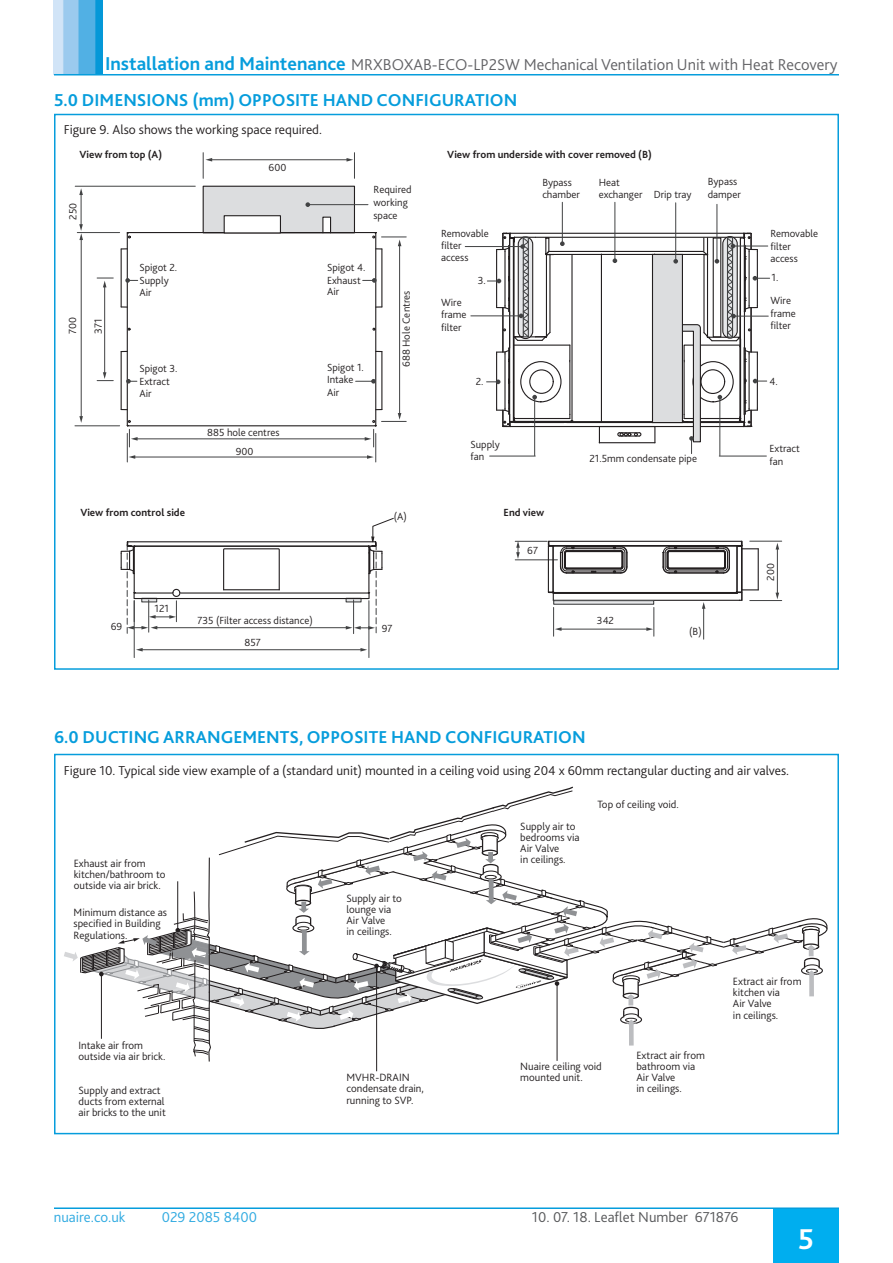
<style>
.page{position:relative;width:893px;height:1263px;background:#fff}
.page>*{position:absolute;margin:0;border:0;box-sizing:border-box;transform-origin:0 0}
.t1{font:700 30px "Bliss 2";color:#fff}
.t2{font:700 18px "Bliss 2";color:#069ddc}
.t3{font:300 16.5px "Bliss 2";color:#636366}
.t4{font:300 15px "Bliss 2";color:#57585a}
.t5{font:300 15px "Bliss 2";color:#30aae1}
.t6{font:300 13.5px "Bliss 2";color:#231f20}
.t7{font:300 11.1px/11.2px "Bliss 2";color:#231f20}
.t8{font:300 10.8px/12.3px "Bliss 2";color:#231f20}
.t9{font:700 10.8px "Bliss 2";color:#231f20}
.s1{font-weight:700;font-size:19.5px;color:#069ddc}
</style>
<div class="page">
<div style="left:773px;top:1209px;width:66px;height:54px;background:#00aeef"></div>
<img style="left:54px;top:0;width:49px;height:74px">
<hr style="left:54px;top:74px;width:785px;height:1px;background:#069ddc">
<hr style="left:54px;top:1207px;width:785px;height:2px;background:#069ddc">
<div style="left:54px;top:754px;width:785px;height:380px;border:2px solid #069ddc"></div>
<div style="left:203px;top:186px;width:151px;height:47px;background:#dcdddf"></div>
<div style="left:203px;top:186px;width:152px;height:47px;border:1px solid #231f20"></div>
<div style="left:323px;top:217px;width:8px;height:16px;background:#fff"></div>
<div style="left:322px;top:217px;width:9px;height:16px;border:1px solid #231f20"></div>
<hr style="left:134px;top:601px;width:1px;height:57px;background:#414243">
<hr style="left:369px;top:601px;width:1px;height:57px;background:#414243">
<hr style="left:75px;top:425px;width:45px;height:1px;background:#414243">
<hr style="left:77px;top:232px;width:43px;height:1px;background:#414243">
<hr style="left:75px;top:186px;width:120px;height:1px;background:#414243">
<hr style="left:750px;top:541px;width:32px;height:1px;background:#414243">
<hr style="left:750px;top:600px;width:32px;height:1px;background:#414243">
<hr style="left:515px;top:541px;width:32px;height:1px;background:#414243">
<hr style="left:515px;top:559px;width:42px;height:1px;background:#414243">
<div style="left:127px;top:232px;width:249px;height:1px;border:1px solid #231f20"></div>
<hr style="left:375px;top:233px;width:1px;height:193px;background:#231f20">
<svg style="left:126px;top:232px;width:5px;height:6px"></svg>
<hr style="left:127px;top:233px;width:1px;height:193px;background:#231f20">
<hr style="left:381px;top:249px;width:1px;height:58px;background:#231f20">
<hr style="left:381px;top:352px;width:1px;height:57px;background:#231f20">
<hr style="left:121px;top:352px;width:1px;height:57px;background:#231f20">
<hr style="left:121px;top:249px;width:1px;height:58px;background:#231f20">
<div style="left:224px;top:216px;width:56px;height:17px;background:#fff"></div>
<div style="left:224px;top:215px;width:57px;height:18px;border:1px solid #231f20"></div>
<hr style="left:490px;top:456px;width:45px;height:1px;background:#414243">
<hr style="left:534px;top:397px;width:1px;height:59px;background:#414243">
<hr style="left:719px;top:456px;width:47px;height:1px;background:#414243">
<hr style="left:719px;top:397px;width:1px;height:59px;background:#414243">
<hr style="left:471px;top:316px;width:50px;height:1px;background:#414243">
<svg style="left:363px;top:278px;width:14px;height:5px"></svg>
<svg style="left:356px;top:379px;width:20px;height:5px"></svg>
<svg style="left:125px;top:278px;width:13px;height:5px"></svg>
<svg style="left:126px;top:379px;width:11px;height:5px"></svg>
<hr style="left:353px;top:600px;width:1px;height:34px;background:#414243">
<hr style="left:141px;top:649px;width:221px;height:1px;background:#414243">
<svg style="left:136px;top:648px;width:7px;height:3px"></svg>
<svg style="left:360px;top:648px;width:7px;height:3px"></svg>
<hr style="left:211px;top:159px;width:137px;height:1px;background:#414243">
<svg style="left:347px;top:153px;width:8px;height:25px"></svg>
<svg style="left:203px;top:153px;width:9px;height:25px"></svg>
<svg style="left:120px;top:517px;width:274px;height:116px"></svg>
<hr style="left:81px;top:194px;width:1px;height:31px;background:#414243">
<svg style="left:79px;top:188px;width:4px;height:7px"></svg>
<hr style="left:81px;top:239px;width:1px;height:178px;background:#414243">
<svg style="left:79px;top:416px;width:4px;height:7px"></svg>
<svg style="left:79px;top:224px;width:4px;height:16px"></svg>
<hr style="left:104px;top:286px;width:1px;height:87px;background:#414243">
<svg style="left:97px;top:372px;width:16px;height:9px"></svg>
<svg style="left:97px;top:278px;width:16px;height:9px"></svg>
<hr style="left:399px;top:245px;width:1px;height:169px;background:#414243">
<svg style="left:372px;top:232px;width:34px;height:17px"></svg>
<hr style="left:703px;top:607px;width:1px;height:32px;background:#414243">
<hr style="left:777px;top:548px;width:1px;height:46px;background:#414243">
<svg style="left:776px;top:543px;width:3px;height:6px"></svg>
<svg style="left:775px;top:593px;width:4px;height:6px"></svg>
<svg style="left:516px;top:541px;width:4px;height:18px"></svg>
<svg style="left:121px;top:409px;width:285px;height:53px"></svg>
<hr style="left:465px;top:246px;width:57px;height:1px;background:#414243">
<svg style="left:547px;top:540px;width:212px;height:96px"></svg>
<hr style="left:308px;top:204px;width:60px;height:1px;background:#414243">
<svg style="left:305px;top:202px;width:5px;height:5px"></svg>
<svg style="left:487px;top:201px;width:283px;height:253px"></svg>
<hr style="left:376px;top:966px;width:1px;height:105px;background:#231f20">
<svg style="left:64px;top:786px;width:763px;height:277px"></svg>
<h3 class="t3" style="left:105px;top:54px;width:734px"><span class="s1">Installation and Maintenance</span> MRXBOXAB-ECO-LP2SW Mechanical Ventilation Unit with Heat Recovery</h3>
<p class="t2" style="left:54px;top:88px;width:465px">5.0 DIMENSIONS (mm) OPPOSITE HAND CONFIGURATION</p>
<p class="t6" style="left:64px;top:121px;width:260px">Figure 9. Also shows the working space required.</p>
<p class="t9" style="left:79px;top:148px;width:84px">View from top (A)</p>
<p class="t8" style="left:66px;top:220px;width:18px;rotate:-90deg">250</p>
<p class="t8" style="left:66px;top:334px;width:19px;rotate:-90deg">700</p>
<p class="t8" style="left:92px;top:334px;width:16px;rotate:-90deg">371</p>
<p class="t8" style="left:139px;top:261px;width:39px">Spigot 2.</p>
<p class="t8" style="left:139px;top:274px;width:31px">Supply</p>
<p class="t8" style="left:139px;top:286px;width:14px">Air</p>
<p class="t8" style="left:139px;top:362px;width:40px">Spigot 3.<br>Extract<br>Air</p>
<p class="t9" style="left:80px;top:506px;width:106px">View from control side</p>
<p class="t8" style="left:269px;top:161px;width:19px">600</p>
<p class="t8" style="left:207px;top:426px;width:74px">885 hole centres</p>
<p class="t8" style="left:236px;top:445px;width:19px">900</p>
<p class="t8" style="left:155px;top:602px;width:16px">121</p>
<p class="t8" style="left:373px;top:183px;width:40px;line-height:13px">Required working space</p>
<p class="t8" style="left:327px;top:256px;width:40px;line-height:23.5px">Spigot 4.<br>Air</p>
<p class="t8" style="left:327px;top:274px;width:35px">Exhaust</p>
<p class="t8" style="left:327px;top:361px;width:38px">Spigot 1.</p>
<p class="t8" style="left:327px;top:386px;width:14px">Air</p>
<p class="t8" style="left:327px;top:373px;width:28px">Intake</p>
<p class="t8" style="left:400px;top:367px;width:78px;rotate:-90deg">688 Hole Centres</p>
<p class="t8" style="left:394px;top:510px;width:15px">(A)</p>
<p class="t8" style="left:197px;top:614px;width:117px">735 (Filter access distance)</p>
<p class="t8" style="left:111px;top:620px;width:13px">69</p>
<p class="t8" style="left:382px;top:621px;width:12px">97</p>
<p class="t8" style="left:245px;top:636px;width:18px">857</p>
<p class="t9" style="left:447px;top:148px;width:206px">View from underside with cover removed (B)</p>
<p class="t8" style="left:542px;top:176px;width:39px">Bypass chamber</p>
<p class="t8" style="left:599px;top:176px;width:45px">Heat exchanger</p>
<p class="t8" style="left:654px;top:188px;width:39px">Drip tray</p>
<p class="t8" style="left:708px;top:175px;width:31px">Bypass</p>
<p class="t8" style="left:708px;top:188px;width:35px">damper</p>
<p class="t8" style="left:441px;top:226px;width:49px">Removable</p>
<p class="t8" style="left:441px;top:251px;width:29px">access</p>
<p class="t8" style="left:441px;top:239px;width:22px">filter</p>
<p class="t8" style="left:770px;top:227px;width:49px">Removable</p>
<p class="t8" style="left:770px;top:252px;width:29px">access</p>
<p class="t8" style="left:770px;top:240px;width:22px">filter</p>
<p class="t8" style="left:478px;top:274px;width:10px">3.</p>
<p class="t8" style="left:772px;top:271px;width:8px">1.</p>
<p class="t8" style="left:441px;top:296px;width:27px">Wire frame filter</p>
<p class="t8" style="left:770px;top:294px;width:27px">Wire frame filter</p>
<p class="t8" style="left:476px;top:375px;width:9px">2.</p>
<p class="t8" style="left:769px;top:375px;width:10px">4.</p>
<p class="t8" style="left:470px;top:438px;width:31px">Supply fan</p>
<p class="t8" style="left:769px;top:442px;width:32px">Extract fan</p>
<p class="t8" style="left:590px;top:452px;width:109px">21.5mm condensate pipe</p>
<p class="t9" style="left:504px;top:506px;width:42px">End view</p>
<p class="t8" style="left:527px;top:544px;width:12px">67</p>
<p class="t8" style="left:597px;top:614px;width:19px">342</p>
<p class="t8" style="left:689px;top:625px;width:14px">(B)</p>
<p class="t8" style="left:764px;top:581px;width:19px;rotate:-90deg">200</p>
<p class="t2" style="left:54px;top:726px;width:533px">6.0 DUCTING ARRANGEMENTS, OPPOSITE HAND CONFIGURATION</p>
<p class="t6" style="left:64px;top:762px;width:727px">Figure 10. Typical side view example of a (standard unit) mounted in a ceiling void using 204 x 60mm rectangular ducting and air valves.</p>
<p class="t7" style="left:74px;top:857px;width:93px">Exhaust air from kitchen/bathroom to outside via air brick.</p>
<p class="t7" style="left:74px;top:907px;width:95px">Minimum distance as specified in Building<br>Regulations.</p>
<p class="t7" style="left:78px;top:1039px;width:88px">Intake air from outside via air brick.</p>
<p class="t7" style="left:78px;top:1084px;width:89px">Supply and extract ducts from external air bricks to the unit</p>
<p class="t7" style="left:346px;top:892px;width:57px">Supply air to lounge via</p>
<p class="t7" style="left:346px;top:926px;width:47px">in ceilings.</p>
<p class="t7" style="left:346px;top:914px;width:40px">Air Valve</p>
<p class="t7" style="left:346px;top:1072px;width:65px">MVHR-DRAIN</p>
<p class="t7" style="left:346px;top:1083px;width:79px">condensate drain, running to SVP.</p>
<p class="t7" style="left:520px;top:820px;width:61px">Supply air to bedrooms via</p>
<p class="t7" style="left:520px;top:854px;width:47px">in ceilings.</p>
<p class="t7" style="left:520px;top:842px;width:40px">Air Valve</p>
<p class="t7" style="left:597px;top:798px;width:83px">Top of ceiling void.</p>
<p class="t7" style="left:520px;top:1060px;width:83px">Nuaire ceiling void</p>
<p class="t7" style="left:636px;top:1049px;width:70px">Extract air from bathroom via</p>
<p class="t7" style="left:636px;top:1083px;width:47px">in ceilings.</p>
<p class="t7" style="left:636px;top:1071px;width:40px">Air Valve</p>
<p class="t7" style="left:520px;top:1072px;width:64px">mounted unit.</p>
<p class="t7" style="left:733px;top:975px;width:70px">Extract air from kitchen via</p>
<p class="t7" style="left:733px;top:1009px;width:47px">in ceilings.</p>
<p class="t7" style="left:733px;top:998px;width:40px">Air Valve</p>
<h3 class="t5" style="left:54px;top:1208px;width:73px">nuaire.co.uk</h3>
<h3 class="t5" style="left:162px;top:1208px;width:97px">029 2085 8400</h3>
<h3 class="t4" style="left:532px;top:1208px;width:208px">10. 07. 18. Leaflet Number 671876</h3>
<h1 class="t1" style="left:798px;top:1221px;width:17px">5</h1>
</div>
